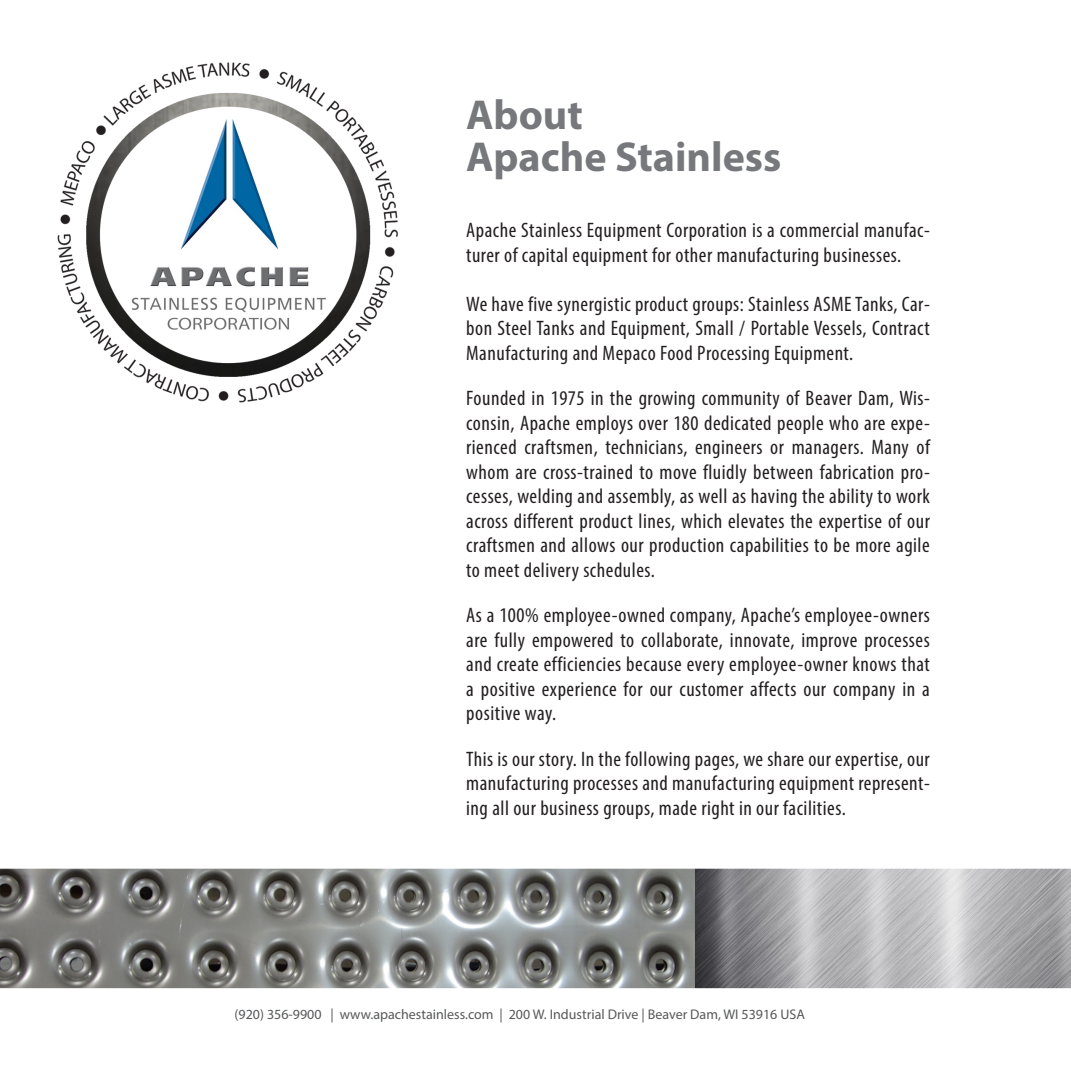
<style>
.page{position:relative;width:1071px;height:1071px;background:#fff}
.page>*{position:absolute;margin:0;border:0;box-sizing:border-box;transform-origin:0 0}
.t1{font:700 42px/42px "Myriad Pro";color:#76787b}
.t2{font:condensed 21px/24.5px "Myriad Pro";letter-spacing:.025em;color:#231f20;text-align:justify}
.t3{font:14px "Myriad Pro";color:#57585a}
</style>
<div class="page">
<img style="left:0;top:62px;width:1071px;height:927px">
<p class="t1" style="left:466px;top:92px;width:317px">About<br>Apache Stainless</p>
<p class="t2" style="left:466px;top:218px;width:465px">Apache Stainless Equipment Corporation is a commercial manufac&shy;turer of capital equipment for other manufacturing businesses.</p>
<p class="t2" style="left:466px;top:291px;width:465px">We have five synergistic product groups: Stainless ASME Tanks, Car&shy;bon Steel Tanks and Equipment, Small / Portable Vessels, Contract Manufacturing and Mepaco Food Processing Equipment.</p>
<p class="t2" style="left:466px;top:386px;width:465px">Founded in 1975 in the growing community of Beaver Dam, Wis&shy;consin, Apache employs over 180 dedicated people who are expe&shy;rienced craftsmen, technicians, engineers or managers. Many of whom are cross-trained to move fluidly between fabrication pro&shy;cesses, welding and assembly, as well as having the ability to work across different product lines, which elevates the expertise of our craftsmen and allows our production capabilities to be more agile to meet delivery schedules.</p>
<p class="t2" style="left:466px;top:603px;width:465px">As a 100% employee-owned company, Apache’s employee-owners are fully empowered to collaborate, innovate, improve processes and create efficiencies because every employee-owner knows that a positive experience for our customer affects our company in a positive way.</p>
<p class="t2" style="left:466px;top:746px;width:465px">This is our story. In the following pages, we share our expertise, our manufacturing processes and manufacturing equipment represent&shy;ing all our business groups, made right in our facilities.</p>
<p class="t3" style="left:235px;top:1005px;width:572px">(920) 356-9900 | www.apachestainless.com | 200 W. Industrial Drive | Beaver Dam, WI 53916 USA</p>
</div>
